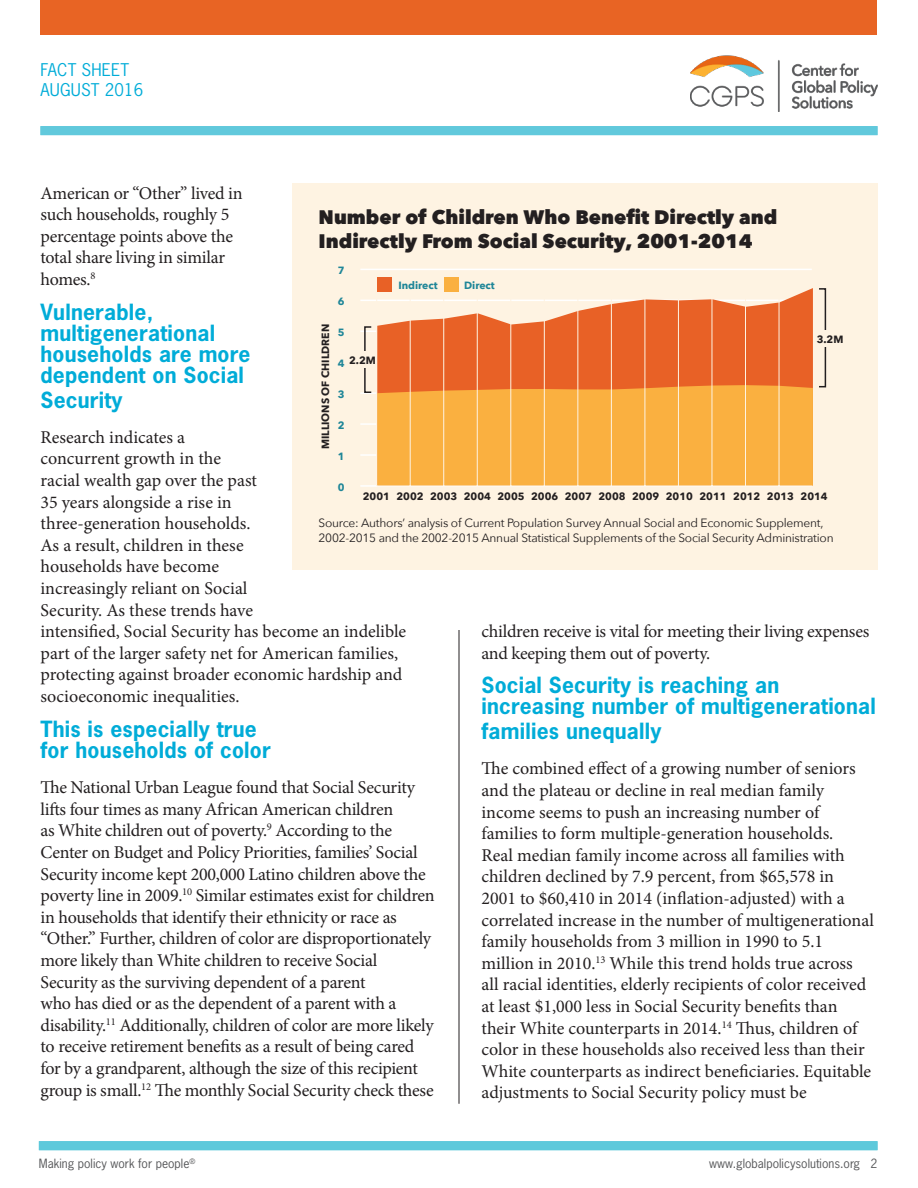
<style>
.page{position:relative;width:918px;height:1188px;background:#fff}
.page>*{position:absolute;margin:0;border:0;box-sizing:border-box;transform-origin:0 0}
.t1{font:700 21px/21px "News Gothic Std";letter-spacing:.01em;color:#00acd8}
.t2{font:800 19.5px/24px "Avenir Next";color:#231f20}
.t3{font:18px/21.6px "Minion Pro";letter-spacing:-.01em;color:#231f20}
.t4{font:16.5px/19.5px "News Gothic Std";letter-spacing:.01em;color:#00acd8}
.t5{font:12px/15px "Avenir Next";letter-spacing:-.02em;color:#231f20}
.t6{font:12px "News Gothic Std";color:#57585a}
.t7{font:700 10.5px "Avenir Next";color:#231f20}
.t8{font:700 10.5px "Avenir Next";color:#1f8698}
</style>
<div class="page">
<img style="left:691px;top:55px;width:187px;height:56px">
<div style="left:40px;top:126px;width:838px;height:9px;background:#61c9dc"></div>
<div style="left:40px;top:0;width:838px;height:35px;background:#e86424"></div>
<div style="left:39px;top:1141px;width:839px;height:9px;background:#5dc9db"></div>
<hr style="left:459px;top:630px;width:1px;height:474px;background:#231f20">
<div style="left:292px;top:183px;width:586px;height:387px;background:#fef3e2"></div>
<hr style="left:360px;top:485px;width:452px;height:2px;background:#fff">
<hr style="left:360px;top:454px;width:452px;height:2px;background:#fff">
<hr style="left:360px;top:423px;width:452px;height:2px;background:#fff">
<hr style="left:360px;top:392px;width:452px;height:2px;background:#fff">
<hr style="left:360px;top:331px;width:452px;height:1px;background:#fff">
<hr style="left:360px;top:300px;width:452px;height:1px;background:#fff">
<hr style="left:360px;top:269px;width:452px;height:1px;background:#fff">
<svg style="left:377px;top:288px;width:436px;height:97px;fill:#e86126"></svg>
<svg style="left:377px;top:385px;width:436px;height:101px;background:#f9ae41"></svg>
<hr style="left:377px;top:486px;width:436px;height:1px;background:#fef3e2">
<hr style="left:376px;top:292px;width:1px;height:194px;background:#fef3e2">
<hr style="left:410px;top:292px;width:1px;height:194px;background:#fef3e2">
<hr style="left:443px;top:292px;width:1px;height:194px;background:#fef3e2">
<hr style="left:477px;top:292px;width:1px;height:194px;background:#fef3e2">
<hr style="left:510px;top:292px;width:1px;height:194px;background:#fef3e2">
<hr style="left:544px;top:292px;width:1px;height:194px;background:#fef3e2">
<hr style="left:578px;top:292px;width:1px;height:194px;background:#fef3e2">
<hr style="left:611px;top:292px;width:1px;height:194px;background:#fef3e2">
<hr style="left:645px;top:292px;width:1px;height:194px;background:#fef3e2">
<hr style="left:678px;top:292px;width:1px;height:194px;background:#fef3e2">
<hr style="left:712px;top:292px;width:1px;height:194px;background:#fef3e2">
<hr style="left:745px;top:292px;width:1px;height:194px;background:#fef3e2">
<hr style="left:779px;top:292px;width:1px;height:194px;background:#fef3e2">
<div style="left:378px;top:278px;width:14px;height:14px;background:#e86126"></div>
<div style="left:444px;top:278px;width:14px;height:14px;background:#fab040"></div>
<div style="left:818px;top:288px;width:8px;height:99px;border:2px solid #231f20"></div>
<div style="left:364px;top:326px;width:8px;height:67px;border:2px solid #231f20"></div>
<div style="left:817px;top:330px;width:26px;height:16px;background:#fef3e2"></div>
<div style="left:349px;top:351px;width:27px;height:17px;background:#fef3e2"></div>
<p class="t4" style="left:40px;top:60px;width:104px">FACT SHEET<br>AUGUST 2016</p>
<p class="t3" style="left:40px;top:182px;width:204px">American or “Other” lived in such households, roughly 5 percentage points above the total share living in similar homes.<sup>8</sup></p>
<p class="t1" style="left:40px;top:301px;width:211px">Vulnerable, multigenerational households are more dependent on Social</p>
<p class="t1" style="left:40px;top:389px;width:84px">Security</p>
<p class="t3" style="left:40px;top:426px;width:367px">Research indicates a<br>concurrent growth in the<br>racial wealth gap over the past<br>35 years alongside a rise in<br>three-generation households.<br>As a result, children in these<br>households have become<br>increasingly reliant on Social<br>Security. As these trends have<br>intensified, Social Security has become an indelible part of the larger safety net for American families, protecting against broader economic hardship and socioeconomic inequalities.</p>
<p class="t1" style="left:40px;top:717px;width:232px;line-height:21.6px">This is especially true for households of color</p>
<p class="t3" style="left:40px;top:777px;width:396px">The National Urban League found that Social Security lifts four times as many African American children<br>as White children out of poverty.<sup>9</sup> According to the Center on Budget and Policy Priorities, families’ Social Security income kept 200,000 Latino children above the poverty line in 2009.<sup>10</sup> Similar estimates exist for children in households that identify their ethnicity or race as “Other.” Further, children of color are disproportionately more likely than White children to receive Social Security as the surviving dependent of a parent<br>who has died or as the dependent of a parent with a disability.<sup>11</sup> Additionally, children of color are more likely to receive retirement benefits as a result of being cared for by a grandparent, although the size of this recipient group is small.<sup>12</sup> The monthly Social Security check these</p>
<p class="t2" style="left:319px;top:205px;width:460px">Number of Children Who Benefit Directly and<br>Indirectly From Social Security, 2001-2014</p>
<p class="t8" style="left:338px;top:261px;width:8px">7</p>
<p class="t8" style="left:338px;top:292px;width:8px">6</p>
<p class="t8" style="left:338px;top:323px;width:8px">5</p>
<p class="t8" style="left:338px;top:354px;width:8px">4</p>
<p class="t8" style="left:338px;top:385px;width:8px">3</p>
<p class="t8" style="left:338px;top:416px;width:8px">2</p>
<p class="t8" style="left:338px;top:447px;width:8px">1</p>
<p class="t8" style="left:338px;top:478px;width:8px">0</p>
<p class="t8" style="left:398px;top:276px;width:41px">Indirect</p>
<p class="t8" style="left:464px;top:276px;width:32px">Direct</p>
<p class="t7" style="left:316px;top:449px;width:127px;rotate:-90deg">MILLIONS OF CHILDREN</p>
<p class="t7" style="left:817px;top:330px;width:28px">3.2M</p>
<p class="t7" style="left:349px;top:351px;width:28px">2.2M</p>
<p class="t7" style="left:363px;top:487px;width:29px">2001</p>
<p class="t7" style="left:430px;top:487px;width:29px">2003</p>
<p class="t7" style="left:497px;top:487px;width:29px">2005</p>
<p class="t7" style="left:396px;top:487px;width:29px">2002</p>
<p class="t7" style="left:464px;top:487px;width:29px">2004</p>
<p class="t7" style="left:531px;top:487px;width:298px">2006 2007 2008 2009 2010 2011 2012 2013 2014</p>
<p class="t5" style="left:319px;top:515px;width:517px">Source: Authors’ analysis of Current Population Survey Annual Social and Economic Supplement,<br>2002-2015 and the 2002-2015 Annual Statistical Supplements of the Social Security Administration</p>
<p class="t3" style="left:482px;top:621px;width:389px">children receive is vital for meeting their living expenses and keeping them out of poverty.</p>
<p class="t1" style="left:482px;top:674px;width:396px">Social Security is reaching an increasing number of multigenerational</p>
<p class="t1" style="left:482px;top:721px;width:181px">families unequally</p>
<p class="t3" style="left:482px;top:758px;width:394px">The combined effect of a growing number of seniors and the plateau or decline in real median family income seems to push an increasing number of families to form multiple-generation households.<br>Real median family income across all families with children declined by 7.9 percent, from $65,578 in<br>2001 to $60,410 in 2014 (inflation-adjusted) with a correlated increase in the number of multigenerational family households from 3 million in 1990 to 5.1 million in 2010.<sup>13</sup> While this trend holds true across all racial identities, elderly recipients of color received at least $1,000 less in Social Security benefits than their White counterparts in 2014.<sup>14</sup> Thus, children of color in these households also received less than their White counterparts as indirect beneficiaries. Equitable adjustments to Social Security policy must be</p>
<p class="t6" style="left:39px;top:1156px;width:158px">Making policy work for people<sup>®</sup></p>
<p class="t6" style="left:709px;top:1156px;width:170px">www.globalpolicysolutions.org 2</p>
</div>
